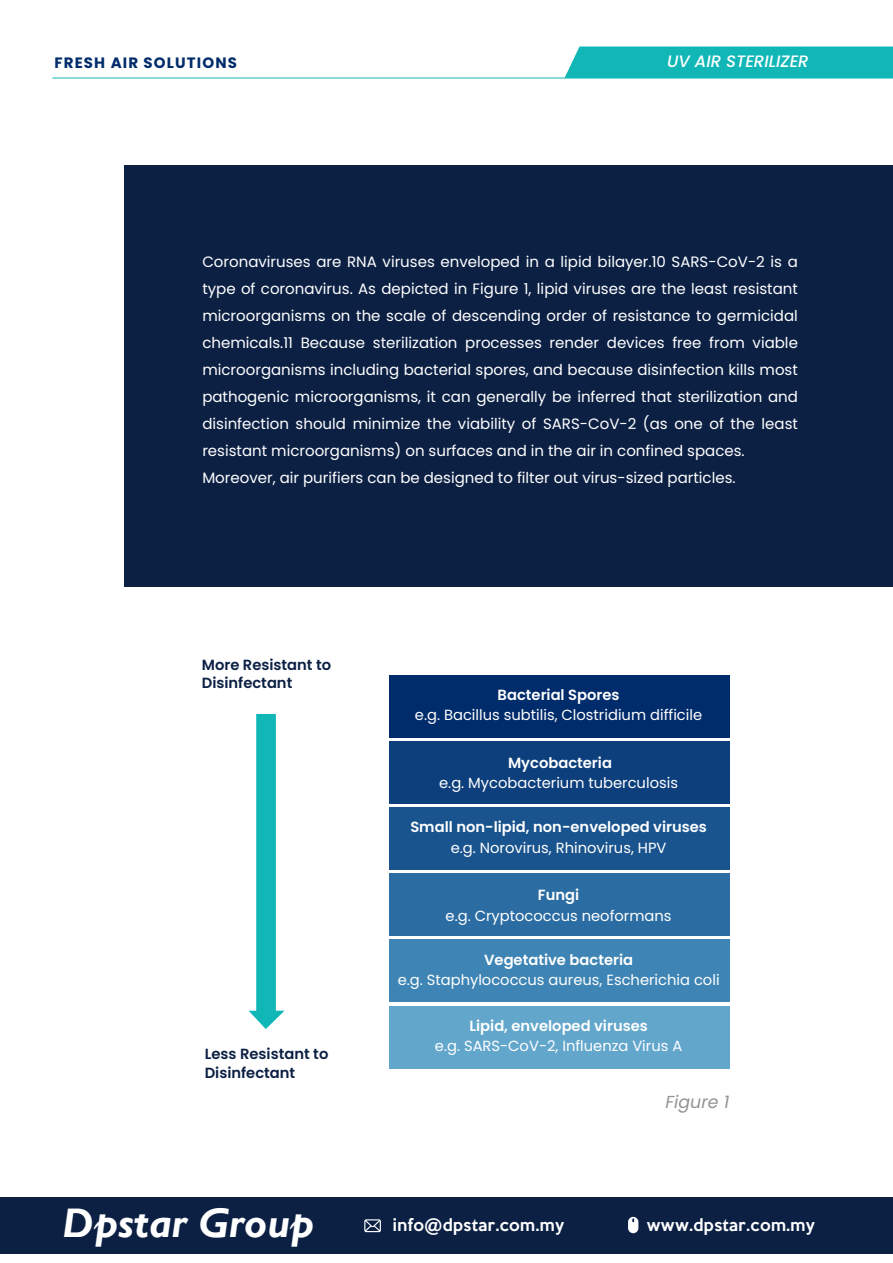
<style>
.page{position:relative;width:893px;height:1263px;background:#fff}
.page>*{position:absolute;margin:0;border:0;box-sizing:border-box;transform-origin:0 0}
.t1{font:italic 700 41.4px "Gill Sans";color:#fff}
.t2{font:italic 17.4px "Poppins";color:#939393}
.t3{font:italic 500 16.5px "Poppins";color:#fff}
.t4{font:500 15.45px "Keep Calm";letter-spacing:.025em;color:#fff}
.t5{font:15px/27px "Poppins";color:#fff}
.t6{font:700 15px "Poppins";letter-spacing:.075em;color:#002c6b}
.t7{font:14.7px "Poppins";color:#fff}
.t8{font:600 14.7px "Poppins";color:#fff}
.t9{font:600 14.7px/18.5px "Poppins";color:#0c2044}
</style>
<div class="page">
<div style="left:1px;top:1197px;width:892px;height:56px;background:#0c2044"></div>
<svg style="left:628px;top:1217px;width:10px;height:16px"></svg>
<svg style="left:364px;top:1219px;width:17px;height:13px"></svg>
<div style="left:564px;top:46px;width:329px;height:32px;background:#11b7b7"></div>
<hr style="left:52px;top:78px;width:841px;height:1px;background:#11b7b7">
<div style="left:124px;top:165px;width:769px;height:421px;background:#0c2044"></div>
<div style="left:389px;top:675px;width:340px;height:62px;background:#002c6b"></div>
<div style="left:389px;top:741px;width:340px;height:63px;background:#0d3f7c"></div>
<div style="left:389px;top:807px;width:340px;height:63px;background:#1a548e"></div>
<div style="left:389px;top:873px;width:340px;height:63px;background:#2b6da3"></div>
<div style="left:389px;top:940px;width:340px;height:62px;background:#3e85b5"></div>
<div style="left:389px;top:1006px;width:340px;height:62px;background:#62a6cc"></div>
<svg style="left:249px;top:714px;width:36px;height:315px"></svg>
<p class="t6" style="left:54px;top:54px;width:184px">FRESH AIR SOLUTIONS</p>
<p class="t3" style="left:667px;top:52px;width:143px">UV AIR STERILIZER</p>
<p class="t5" style="left:202px;top:248px;width:597px">Coronaviruses are RNA viruses enveloped in a lipid bilayer.10 SARS-CoV-2 is a type of coronavirus. As depicted in Figure 1, lipid viruses are the least resistant microorganisms on the scale of descending order of resistance to germicidal chemicals.11 Because sterilization processes render devices free from viable microorganisms including bacterial spores, and because disinfection kills most pathogenic microorganisms, it can generally be inferred that sterilization and disinfection should minimize the viability of SARS-CoV-2 (as one of the least resistant microorganisms) on surfaces and in the air in confined spaces.<br>Moreover, air purifiers can be designed to filter out virus-sized particles.</p>
<p class="t9" style="left:202px;top:655px;width:131px">More Resistant to<br>Disinfectant</p>
<p class="t9" style="left:205px;top:1045px;width:125px">Less Resistant to<br>Disinfectant</p>
<p class="t8" style="left:498px;top:686px;width:123px">Bacterial Spores</p>
<p class="t7" style="left:415px;top:707px;width:289px">e.g. Bacillus subtilis, Clostridium difficile</p>
<p class="t8" style="left:508px;top:754px;width:105px">Mycobacteria</p>
<p class="t7" style="left:439px;top:775px;width:240px">e.g. Mycobacterium tuberculosis</p>
<p class="t8" style="left:410px;top:819px;width:298px">Small non-lipid, non-enveloped viruses</p>
<p class="t7" style="left:451px;top:839px;width:217px">e.g. Norovirus, Rhinovirus, HPV</p>
<p class="t8" style="left:538px;top:887px;width:43px">Fungi</p>
<p class="t7" style="left:446px;top:907px;width:227px">e.g. Cryptococcus neoformans</p>
<p class="t8" style="left:484px;top:951px;width:150px">Vegetative bacteria</p>
<p class="t7" style="left:398px;top:971px;width:323px">e.g. Staphylococcus aureus, Escherichia coli</p>
<p class="t8" style="left:469px;top:1017px;width:180px">Lipid, enveloped viruses</p>
<p class="t7" style="left:435px;top:1037px;width:249px">e.g. SARS-CoV-2, Influenza Virus A</p>
<p class="t2" style="left:665px;top:1091px;width:65px">Figure 1</p>
<h1 class="t1" style="left:63px;top:1199px;width:253px">Dpstar Group</h1>
<p class="t4" style="left:393px;top:1211px;width:173px">info@dpstar.com.my</p>
<p class="t4" style="left:647px;top:1212px;width:170px">www.dpstar.com.my</p>
</div>
